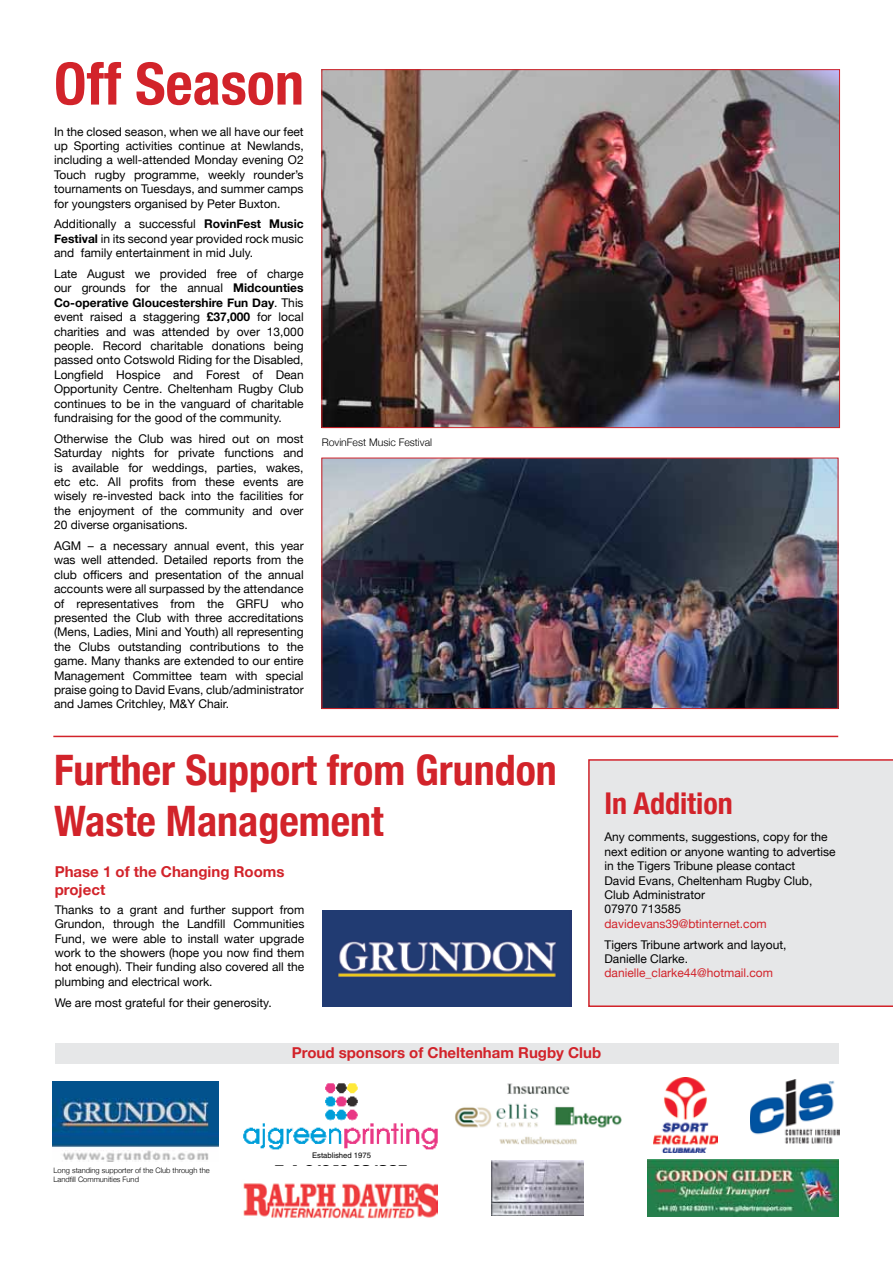
<style>
.page{position:relative;width:893px;height:1263px;background:#fff}
.page>*{position:absolute;margin:0;border:0;box-sizing:border-box;transform-origin:0 0}
.t1{font:700 condensed 58.5px "Helvetica Neue";color:#d2232a}
.t2{font:700 condensed 42px/50.4px "Helvetica Neue";color:#d2232a}
.t3{font:700 condensed 30px "Helvetica Neue";color:#d2232a}
.t4{font:18.6px "Impact";color:#000}
.t5{font:700 15px/18px "Helvetica Neue";color:#d2232a}
.t6{font:12px/14.4px "Helvetica Neue";color:#000;text-align:justify}
.t7{font:12px "Helvetica Neue";color:#d2232a}
.t8{font:300 10.5px "Helvetica Neue";color:#000}
.t9{font:7.8px "Helvetica";color:#000}
.t10{font:300 7.5px/9px "Helvetica Neue";color:#000}
.s1{font-weight:700}
</style>
<div class="page">
<img style="left:654px;top:1077px;width:63px;height:75px">
<img style="left:53px;top:1081px;width:165px;height:81px">
<img style="left:455px;top:1083px;width:167px;height:62px">
<img style="left:492px;top:1160px;width:92px;height:56px">
<img style="left:750px;top:1079px;width:89px;height:65px">
<img style="left:243px;top:1183px;width:195px;height:36px">
<div style="left:55px;top:1044px;width:783px;height:20px;background:#e6e7e8"></div>
<img style="left:647px;top:1159px;width:192px;height:57px">
<img style="left:243px;top:1123px;width:195px;height:27px">
<img style="left:325px;top:1083px;width:33px;height:38px">
<div style="left:588px;top:759px;width:305px;height:248px;background:#e6e7e8"></div>
<img style="left:324px;top:71px;width:514px;height:355px">
<img style="left:324px;top:460px;width:512px;height:247px">
<div style="left:322px;top:458px;width:516px;height:251px;border:1px solid #d2232a"></div>
<img style="left:322px;top:910px;width:250px;height:97px">
<hr style="left:53px;top:736px;width:785px;height:1px;background:#d2232a">
<h1 class="t1" style="left:54px;top:35px;width:252px">Off Season</h1>
<p class="t6" style="left:54px;top:125px;width:251px">In the closed season, when we all have our feet up Sporting activities continue at Newlands, including a well-attended Monday evening O2<br>Touch rugby programme, weekly rounder’s tournaments on Tuesdays, and summer camps for youngsters organised by Peter Buxton.</p>
<p class="t6" style="left:54px;top:218px;width:251px">Additionally a successful <span class="s1">RovinFest Music Festival</span> in its second year provided rock music and family entertainment in mid July.</p>
<p class="t6" style="left:54px;top:267px;width:251px">Late August we provided free of charge our grounds for the annual <span class="s1">Midcounties Co-operative Gloucestershire Fun Day</span>. This event raised a staggering <span class="s1">£37,000</span> for local charities and was attended by over 13,000 people. Record charitable donations being passed onto Cotswold Riding for the Disabled, Longfield Hospice and Forest of Dean Opportunity Centre. Cheltenham Rugby Club continues to be in the vanguard of charitable fundraising for the good of the community.</p>
<p class="t6" style="left:54px;top:432px;width:251px">Otherwise the Club was hired out on most Saturday nights for private functions and is available for weddings, parties, wakes, etc etc. All profits from these events are wisely re-invested back into the facilities for the enjoyment of the community and over 20 diverse organisations.</p>
<p class="t6" style="left:54px;top:539px;width:251px">AGM – a necessary annual event, this year was well attended. Detailed reports from the club officers and presentation of the annual accounts were all surpassed by the attendance of representatives from the GRFU who presented the Club with three accreditations (Mens, Ladies, Mini and Youth) all representing the Clubs outstanding contributions to the game. Many thanks are extended to our entire Management Committee team with special praise going to David Evans, club/administrator and James Critchley, M&amp;Y Chair.</p>
<p class="t8" style="left:322px;top:434px;width:112px">RovinFest Music Festival</p>
<h2 class="t2" style="left:54px;top:742px;width:504px">Further Support from Grundon<br>Waste Management</h2>
<p class="t5" style="left:55px;top:863px;width:231px">Phase 1 of the Changing Rooms project</p>
<p class="t6" style="left:55px;top:903px;width:251px">Thanks to a grant and further support from Grundon, through the Landfill Communities Fund, we were able to install water upgrade work to the showers (hope you now find them hot enough). Their funding also covered all the plumbing and electrical work.</p>
<p class="t6" style="left:55px;top:996px;width:218px">We are most grateful for their generosity.</p>
<h3 class="t3" style="left:604px;top:779px;width:130px">In Addition</h3>
<p class="t6" style="left:604px;top:831px;width:233px;text-align:left">Any comments, suggestions, copy for the next edition or anyone wanting to advertise in the Tigers Tribune please contact<br>David Evans, Cheltenham Rugby Club,<br>Club Administrator<br>07970 713585</p>
<p class="t7" style="left:604px;top:915px;width:164px">davidevans39@btinternet.com</p>
<p class="t6" style="left:604px;top:938px;width:184px">Tigers Tribune artwork and layout,<br>Danielle Clarke.</p>
<p class="t7" style="left:604px;top:964px;width:170px">danielle_clarke44@hotmail.com</p>
<p class="t10" style="left:54px;top:1165px;width:158px">Long standing supporter of the Club through the<br>Landfill Communities Fund</p>
<p class="t5" style="left:292px;top:1044px;width:311px">Proud sponsors of Cheltenham Rugby Club</p>
<p class="t9" style="left:312px;top:1150px;width:61px">Established 1975</p>
<h3 class="t4" style="left:275px;top:1158px;width:135px">Tel: 01242 231385</h3>
</div>
